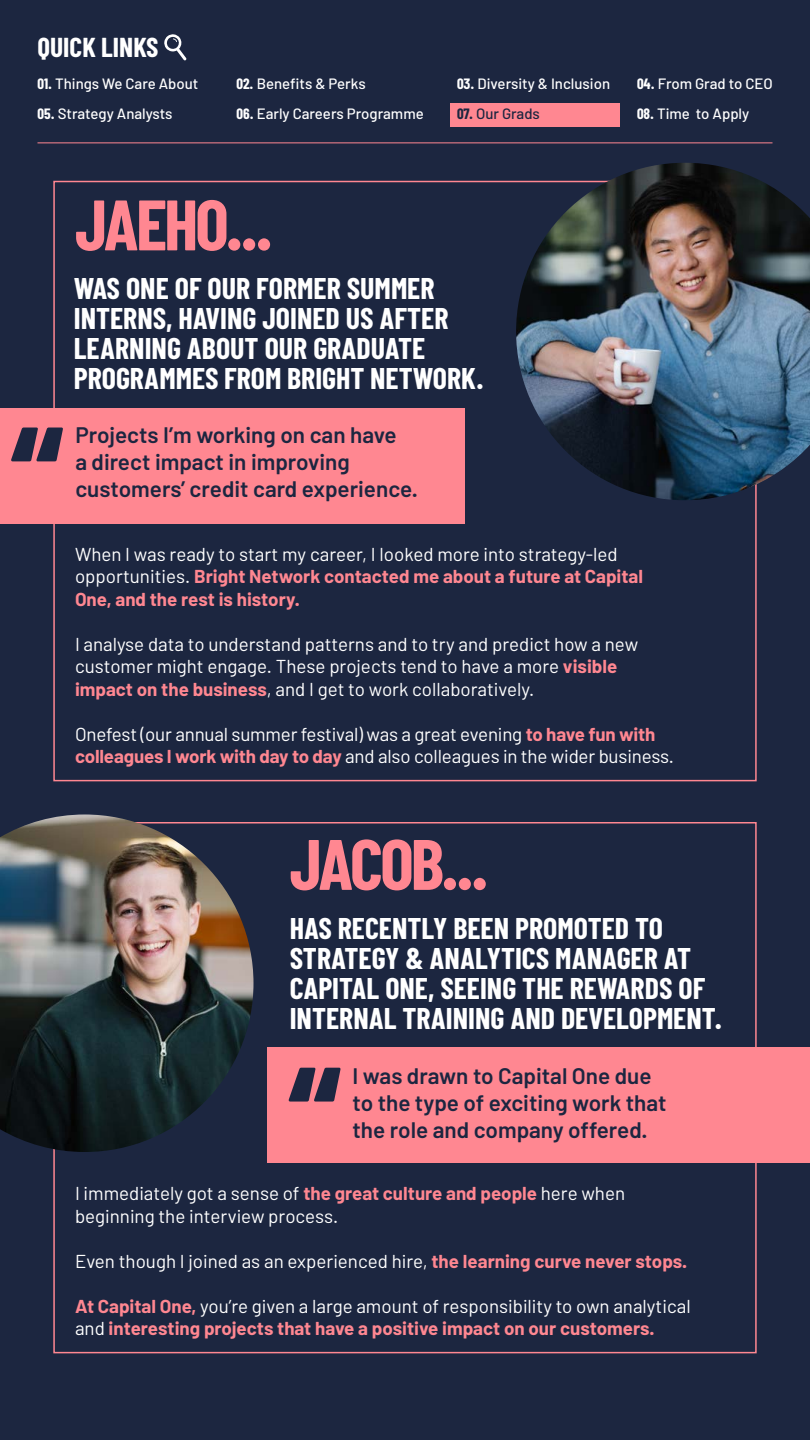
<style>
.page{position:relative;width:810px;height:1440px;background:#1c2640}
.page>*{position:absolute;margin:0;border:0;box-sizing:border-box;transform-origin:0 0}
.t1{font:700 150px "Barlow Condensed";color:#1c2640}
.t2{font:700 71.25px "Barlow Condensed";letter-spacing:-.045em;color:#ff8791}
.t3{font:700 30px/30px "Barlow Condensed";color:#fff}
.t4{font:700 27.45px "Barlow Condensed";color:#fff}
.t5{font:600 22.5px/27px "Barlow";color:#1c2640}
.t6{font:18.75px/22.5px "Barlow";color:#fff}
.t7{font:700 18.75px/22.5px "Barlow";color:#ff8791}
.t8{font:500 15px "Barlow";color:#fff}
.t9{font:500 15px "Barlow";color:#1c2640}
.s1{font-family:"Barlow Condensed";font-weight:700}
.s2{font-weight:700;color:#ff8791}
.s3{font-weight:400;color:#fff}
</style>
<div class="page">
<svg style="left:164px;top:34px;width:23px;height:26px"></svg>
<hr style="left:38px;top:142px;width:734px;height:1px;background:#ff8791">
<img style="left:516px;top:163px;width:294px;height:337px">
<div style="left:0;top:408px;width:465px;height:115px;background:#ff8791"></div>
<svg style="left:11px;top:428px;width:52px;height:33px"></svg>
<div style="left:267px;top:1047px;width:543px;height:116px;background:#ff8791"></div>
<img style="left:0;top:814px;width:254px;height:338px">
<div style="left:450px;top:103px;width:170px;height:23px;background:#ff8791"></div>
<h3 class="t4" style="left:38px;top:30px;width:123px">QUICK LINKS</h3>
<p class="t8" style="left:38px;top:74px;width:162px"><span class="s1">01.</span> Things We Care About</p>
<p class="t8" style="left:236px;top:74px;width:131px"><span class="s1">02.</span> Benefits &amp; Perks</p>
<p class="t8" style="left:457px;top:74px;width:155px"><span class="s1">03.</span> Diversity &amp; Inclusion</p>
<p class="t8" style="left:637px;top:74px;width:137px"><span class="s1">04.</span> From Grad to CEO</p>
<p class="t8" style="left:38px;top:104px;width:137px"><span class="s1">05.</span> Strategy Analysts</p>
<p class="t8" style="left:236px;top:104px;width:189px"><span class="s1">06.</span> Early Careers Programme</p>
<p class="t8" style="left:637px;top:104px;width:114px"><span class="s1">08.</span> Time to Apply</p>
<p class="t9" style="left:457px;top:104px;width:84px"><span class="s1">07.</span> Our Grads</p>
<h2 class="t2" style="left:75px;top:180px;width:200px">JAEHO...</h2>
<h3 class="t3" style="left:74px;top:273px;width:412px">WAS ONE OF OUR FORMER SUMMER<br>INTERNS, HAVING JOINED US AFTER<br>LEARNING ABOUT OUR GRADUATE<br>PROGRAMMES FROM BRIGHT NETWORK.</h3>
<p class="t5" style="left:75px;top:422px;width:344px">Projects I’m working on can have<br>a direct impact in improving customers’ credit card experience.</p>
<p class="t6" style="left:75px;top:542px;width:570px">When I was ready to start my career, I looked more into strategy-led opportunities. <span class="s2">Bright Network contacted me about a future at Capital<br>One, and the rest is history.</span></p>
<p class="t6" style="left:75px;top:632px;width:565px">I analyse data to understand patterns and to try and predict how a new customer might engage. These projects tend to have a more <span class="s2">visible impact on the business</span>, and I get to work collaboratively.</p>
<p class="t6" style="left:75px;top:722px;width:601px">Onefest (our annual summer festival) was a great evening <span class="s2">to have fun with colleagues I work with day to day</span> and also colleagues in the wider business.</p>
<h2 class="t2" style="left:290px;top:820px;width:201px">JACOB...</h2>
<h3 class="t3" style="left:290px;top:912px;width:434px">HAS RECENTLY BEEN PROMOTED TO STRATEGY &amp; ANALYTICS MANAGER AT CAPITAL ONE, SEEING THE REWARDS OF INTERNAL TRAINING AND DEVELOPMENT.</h3>
<h1 class="t1" style="left:288px;top:1026px;width:54px">“</h1>
<p class="t5" style="left:353px;top:1062px;width:315px">I was drawn to Capital One due to the type of exciting work that the role and company offered.</p>
<p class="t6" style="left:75px;top:1182px;width:552px">I immediately got a sense of <span class="s2">the great culture and people</span> here when beginning the interview process.</p>
<p class="t6" style="left:75px;top:1249px;width:614px">Even though I joined as an experienced hire, <span class="s2">the learning curve never stops.</span></p>
<p class="t7" style="left:75px;top:1295px;width:617px">At Capital One, <span class="s3">you’re given a large amount of responsibility to own analytical and</span> interesting projects that have a positive impact on our customers.</p>
</div>
